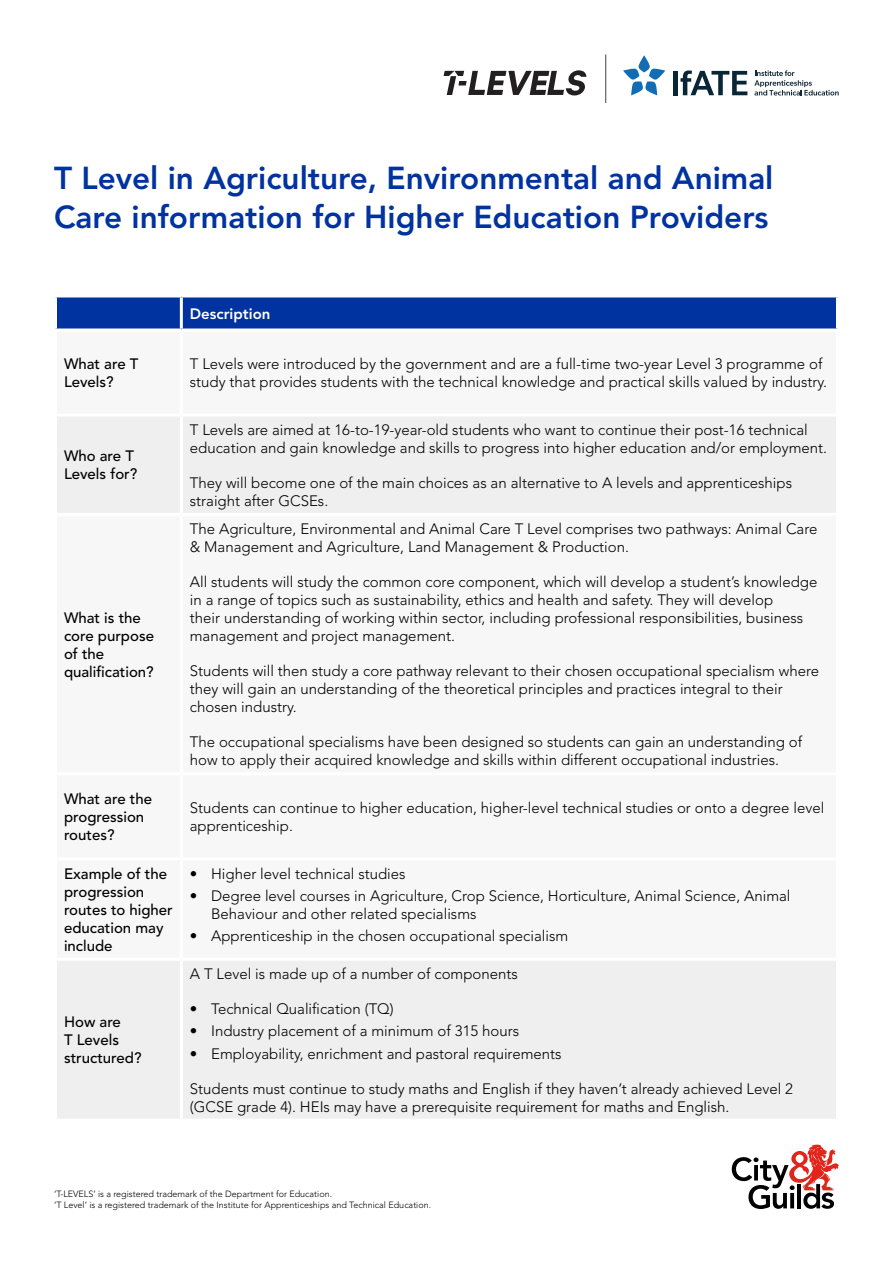
<style>
.page{position:relative;width:893px;height:1263px;background:#fff}
.page>*{position:absolute;margin:0;border:0;box-sizing:border-box;transform-origin:0 0}
.t1{font:800 31.5px/39px "Avenir LT Std";color:#0033a0}
.t2{font:300 15px/18px "Avenir LT Std";color:#000}
.t3{font:500 15px/18px "Avenir LT Std";color:#000}
.t4{font:800 15px "Avenir LT Std";color:#fff}
.t5{font:300 9px/10.8px "Avenir LT Std";color:#000}
</style>
<div class="page">
<svg style="left:732px;top:1144px;width:107px;height:65px"></svg>
<svg style="left:444px;top:70px;width:142px;height:25px"></svg>
<div style="left:673px;top:71px;width:5px;height:24px;background:#092636"></div>
<svg style="left:680px;top:70px;width:67px;height:25px"></svg>
<svg style="left:623px;top:55px;width:42px;height:40px"></svg>
<hr style="left:605px;top:54px;width:1px;height:49px;background:#414142">
<svg style="left:754px;top:70px;width:85px;height:26px"></svg>
<div style="left:57px;top:297px;width:779px;height:31px;background:#0033a0"></div>
<svg style="left:57px;top:417px;width:779px;height:701px"></svg>
<hr style="left:180px;top:297px;width:3px;height:31px;background:#fff">
<hr style="left:180px;top:417px;width:3px;height:96px;background:#fff">
<hr style="left:54px;top:513px;width:127px;height:3px;background:#fff">
<hr style="left:181px;top:513px;width:658px;height:3px;background:#fff">
<hr style="left:180px;top:516px;width:3px;height:256px;background:#fff">
<hr style="left:54px;top:772px;width:127px;height:3px;background:#fff">
<hr style="left:181px;top:772px;width:658px;height:3px;background:#fff">
<hr style="left:180px;top:775px;width:3px;height:82px;background:#fff">
<hr style="left:54px;top:857px;width:127px;height:3px;background:#fff">
<hr style="left:181px;top:857px;width:658px;height:3px;background:#fff">
<hr style="left:180px;top:860px;width:3px;height:98px;background:#fff">
<hr style="left:54px;top:958px;width:127px;height:3px;background:#fff">
<hr style="left:181px;top:958px;width:658px;height:3px;background:#fff">
<hr style="left:180px;top:961px;width:3px;height:157px;background:#fff">
<h1 class="t1" style="left:54px;top:158px;width:721px">T Level in Agriculture, Environmental and Animal<br>Care information for Higher Education Providers</h1>
<p class="t4" style="left:190px;top:305px;width:82px">Description</p>
<p class="t3" style="left:64px;top:355px;width:76px">What are T<br>Levels?</p>
<p class="t2" style="left:190px;top:355px;width:639px">T Levels were introduced by the government and are a full-time two-year Level 3 programme of study that provides students with the technical knowledge and practical skills valued by industry.</p>
<p class="t3" style="left:64px;top:448px;width:75px">Who are T<br>Levels for?</p>
<p class="t3" style="left:64px;top:609px;width:92px">What is the core purpose of the qualification?</p>
<p class="t2" style="left:190px;top:421px;width:639px">T Levels are aimed at 16-to-19-year-old students who want to continue their post-16 technical education and gain knowledge and skills to progress into higher education and/or employment.</p>
<p class="t2" style="left:190px;top:474px;width:604px">They will become one of the main choices as an alternative to A levels and apprenticeships straight after GCSEs.</p>
<p class="t2" style="left:190px;top:520px;width:629px">The Agriculture, Environmental and Animal Care T Level comprises two pathways: Animal Care &amp; Management and Agriculture, Land Management &amp; Production.</p>
<p class="t2" style="left:190px;top:573px;width:629px">All students will study the common core component, which will develop a student’s knowledge in a range of topics such as sustainability, ethics and health and safety. They will develop<br>their understanding of working within sector, including professional responsibilities, business management and project management.</p>
<p class="t2" style="left:190px;top:662px;width:631px">Students will then study a core pathway relevant to their chosen occupational specialism where they will gain an understanding of the theoretical principles and practices integral to their chosen industry.</p>
<p class="t2" style="left:190px;top:733px;width:614px">The occupational specialisms have been designed so students can gain an understanding of how to apply their acquired knowledge and skills within different occupational industries.</p>
<p class="t3" style="left:64px;top:790px;width:90px">What are the progression routes?</p>
<p class="t2" style="left:190px;top:799px;width:636px">Students can continue to higher education, higher-level technical studies or onto a degree level apprenticeship.</p>
<p class="t3" style="left:64px;top:865px;width:110px">Example of the progression routes to higher education may include</p>
<p class="t2" style="left:190px;top:865px;width:217px">• Higher level technical studies</p>
<p class="t2" style="left:211px;top:887px;width:581px;text-indent:-21px">• Degree level courses in Agriculture, Crop Science, Horticulture, Animal Science, Animal<br>Behaviour and other related specialisms</p>
<p class="t2" style="left:190px;top:927px;width:380px">• Apprenticeship in the chosen occupational specialism</p>
<p class="t3" style="left:64px;top:1013px;width:79px">How are<br>T Levels structured?</p>
<p class="t2" style="left:190px;top:965px;width:330px">A T Level is made up of a number of components</p>
<p class="t2" style="left:190px;top:1000px;width:205px">• Technical Qualification (TQ)</p>
<p class="t2" style="left:190px;top:1022px;width:331px">• Industry placement of a minimum of 315 hours</p>
<p class="t2" style="left:190px;top:1044px;width:373px">• Employability, enrichment and pastoral requirements</p>
<p class="t2" style="left:190px;top:1079px;width:605px">Students must continue to study maths and English if they haven’t already achieved Level 2 (GCSE grade 4). HEIs may have a prerequisite requirement for maths and English.</p>
<p class="t5" style="left:54px;top:1188px;width:379px">‘T-LEVELS’ is a registered trademark of the Department for Education.<br>‘T Level’ is a registered trademark of the Institute for Apprenticeships and Technical Education.</p>
</div>
